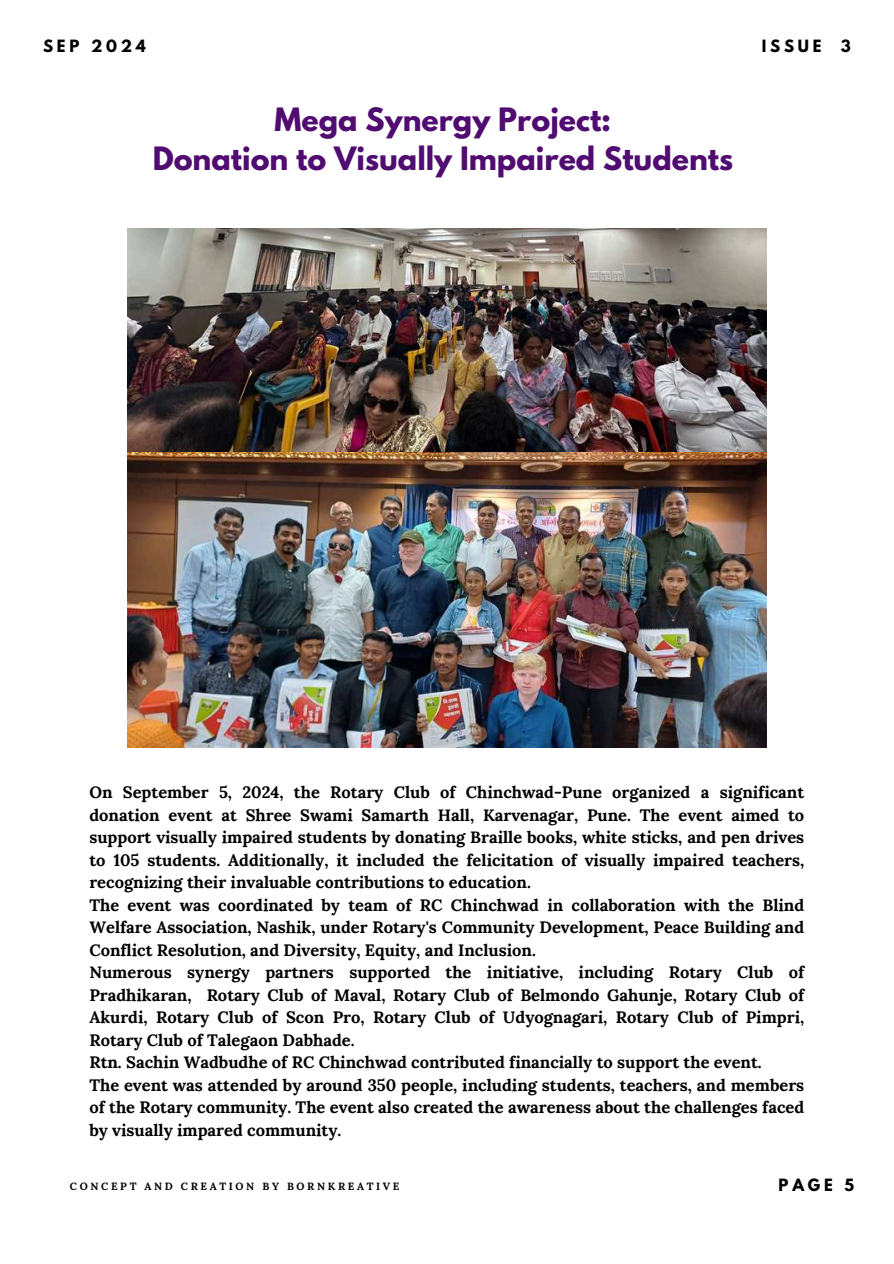
<style>
.page{position:relative;width:894px;height:1264px;background:#fff}
.page>*{position:absolute;margin:0;border:0;box-sizing:border-box;transform-origin:0 0}
.t1{font:700 28.5px/39.3px "League Spartan";color:#500c70;text-align:center}
.t2{font:700 16.5px/22.5px "Lora";color:#000}
.t3{font:700 15px "League Spartan";letter-spacing:.25em;color:#000}
.t4{font:700 10.5px "Lora";letter-spacing:.25em;color:#000}
</style>
<div class="page">
<img style="left:127px;top:228px;width:639px;height:519px">
<p class="t3" style="left:43px;top:39px;width:104px">SEP 2024</p>
<p class="t3" style="left:761px;top:38px;width:61px">ISSUE</p>
<p class="t3" style="left:840px;top:38px;width:11px">3</p>
<h1 class="t1" style="left:153px;top:103px;width:582px">Mega Synergy Project:<br>Donation to Visually Impaired Students</h1>
<p class="t2" style="left:89px;top:781px;width:716px">On September 5, 2024, the Rotary Club of Chinchwad-Pune organized a significant donation event at Shree Swami Samarth Hall, Karvenagar, Pune. The event aimed to support visually impaired students by donating Braille books, white sticks, and pen drives to 105 students. Additionally, it included the felicitation of visually impaired teachers, recognizing their invaluable contributions to education.<br>The event was coordinated by team of RC Chinchwad in collaboration with the Blind Welfare Association, Nashik, under Rotary's Community Development, Peace Building and Conflict Resolution, and Diversity, Equity, and Inclusion.<br>Numerous synergy partners supported the initiative, including Rotary Club of Pradhikaran, Rotary Club of Maval, Rotary Club of Belmondo Gahunje, Rotary Club of Akurdi, Rotary Club of Scon Pro, Rotary Club of Udyognagari, Rotary Club of Pimpri, Rotary Club of Talegaon Dabhade.<br>Rtn. Sachin Wadbudhe of RC Chinchwad contributed financially to support the event.<br>The event was attended by around 350 people, including students, teachers, and members of the Rotary community. The event also created the awareness about the challenges faced by visually impared community.</p>
<p class="t4" style="left:70px;top:1179px;width:331px">CONCEPT AND CREATION BY BORNKREATIVE</p>
<p class="t3" style="left:778px;top:1177px;width:77px">PAGE 5</p>
</div>
